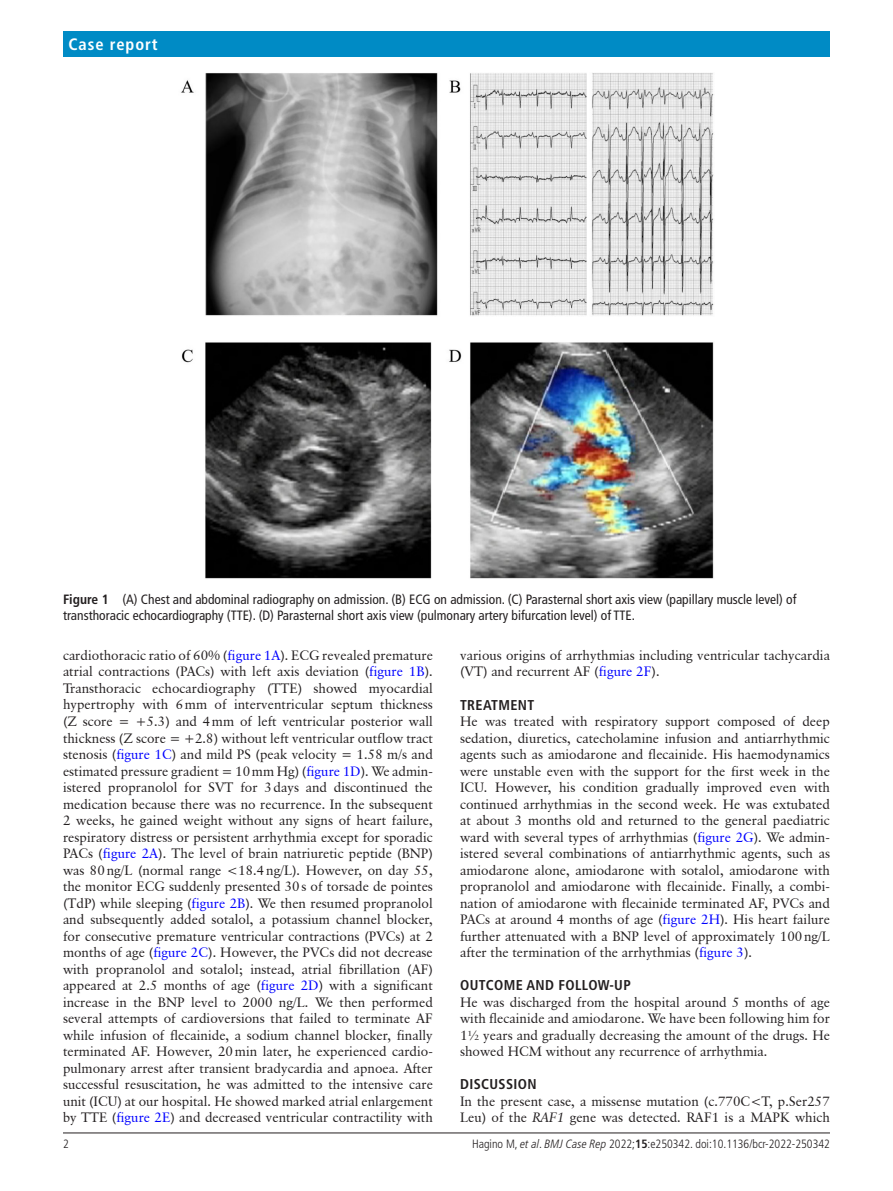
<style>
.page{position:relative;width:893px;height:1191px;background:#fff}
.page>*{position:absolute;margin:0;border:0;box-sizing:border-box;transform-origin:0 0}
.t1{font:700 condensed 16.5px "Frutiger LT Pro";letter-spacing:.055em;color:#fff}
.t2{font:700 condensed 14.25px "Frutiger LT Pro";letter-spacing:.025em;color:#231f20}
.t3{font:13.5px/16.5px "Classical Garamond BT";color:#231f20;text-align:justify}
.t4{font:condensed 13.5px/16.5px "Frutiger LT Pro";color:#231f20}
.t5{font:300 condensed 12px "Frutiger LT Pro";color:#231f20}
.s1{font-weight:700}
.s2{color:#00f}
.s3{font-style:italic}
</style>
<div class="page">
<hr style="left:63px;top:1132px;width:767px;height:1px;background:#231f20">
<div style="left:63px;top:31px;width:767px;height:25px;background:#008bc5"></div>
<img style="left:181px;top:73px;width:533px;height:506px">
<p class="t1" style="left:69px;top:34px;width:91px">Case report</p>
<p class="t4" style="left:63px;top:590px;width:735px"><span class="s1">Figure 1</span> (A) Chest and abdominal radiography on admission. (B) ECG on admission. (C) Parasternal short axis view (papillary muscle level) of transthoracic echocardiography (TTE). (D) Parasternal short axis view (pulmonary artery bifurcation level) of TTE.</p>
<p class="t3" style="left:63px;top:647px;width:371px">cardiothoracic ratio of 60% (<span class="s2">figure 1A</span>). ECG revealed premature atrial contractions (PACs) with left axis deviation (<span class="s2">figure 1B</span>).<br>Transthoracic echocardiography (TTE) showed myocardial hypertrophy with 6mm of interventricular septum thickness (Z score = +5.3) and 4mm of left ventricular posterior wall thickness (Z score = +2.8) without left ventricular outflow tract stenosis (<span class="s2">figure 1C</span>) and mild PS (peak velocity = 1.58 m/s and estimated pressure gradient = 10mm Hg) (<span class="s2">figure 1D</span>). We admin&shy;istered propranolol for SVT for 3days and discontinued the medication because there was no recurrence. In the subsequent 2 weeks, he gained weight without any signs of heart failure, respiratory distress or persistent arrhythmia except for sporadic PACs (<span class="s2">figure 2A</span>). The level of brain natriuretic peptide (BNP) was 80ng/L (normal range &lt;18.4ng/L). However, on day 55, the monitor ECG suddenly presented 30s of torsade de pointes (TdP) while sleeping (<span class="s2">figure 2B</span>). We then resumed propranolol and subsequently added sotalol, a potassium channel blocker, for consecutive premature ventricular contractions (PVCs) at 2 months of age (<span class="s2">figure 2C</span>). However, the PVCs did not decrease with propranolol and sotalol; instead, atrial fibrillation (AF) appeared at 2.5 months of age (<span class="s2">figure 2D</span>) with a significant increase in the BNP level to 2000 ng/L. We then performed several attempts of cardioversions that failed to terminate AF while infusion of flecainide, a sodium channel blocker, finally terminated AF. However, 20min later, he experienced cardio&shy;pulmonary arrest after transient bradycardia and apnoea. After successful resuscitation, he was admitted to the intensive care unit (ICU) at our hospital. He showed marked atrial enlargement by TTE (<span class="s2">figure 2E</span>) and decreased ventricular contractility with</p>
<p class="t3" style="left:460px;top:647px;width:371px">various origins of arrhythmias including ventricular tachycardia (VT) and recurrent AF (<span class="s2">figure 2F</span>).</p>
<p class="t2" style="left:460px;top:696px;width:76px">TREATMENT</p>
<p class="t3" style="left:460px;top:713px;width:371px">He was treated with respiratory support composed of deep sedation, diuretics, catecholamine infusion and antiarrhythmic agents such as amiodarone and flecainide. His haemodynamics were unstable even with the support for the first week in the ICU. However, his condition gradually improved even with continued arrhythmias in the second week. He was extubated at about 3 months old and returned to the general paediatric ward with several types of arrhythmias (<span class="s2">figure 2G</span>). We admin&shy;istered several combinations of antiarrhythmic agents, such as amiodarone alone, amiodarone with sotalol, amiodarone with propranolol and amiodarone with flecainide. Finally, a combi&shy;nation of amiodarone with flecainide terminated AF, PVCs and PACs at around 4 months of age (<span class="s2">figure 2H</span>). His heart failure further attenuated with a BNP level of approximately 100ng/L after the termination of the arrhythmias (<span class="s2">figure 3</span>).</p>
<p class="t2" style="left:460px;top:976px;width:172px">OUTCOME AND FOLLOW-UP</p>
<p class="t3" style="left:460px;top:993px;width:371px">He was discharged from the hospital around 5 months of age with flecainide and amiodarone. We have been following him for 1½ years and gradually decreasing the amount of the drugs. He showed HCM without any recurrence of arrhythmia.</p>
<p class="t2" style="left:460px;top:1075px;width:78px">DISCUSSION</p>
<p class="t3" style="left:460px;top:1092px;width:371px">In the present case, a missense mutation (c.770C&lt;T, p.Ser257<br>Leu) of the <span class="s3">RAF1</span> gene was detected. RAF1 is a MAPK which</p>
<p class="t5" style="left:63px;top:1136px;width:7px">2</p>
<p class="t5" style="left:472px;top:1136px;width:359px">Hagino M, <span class="s3">et al</span>. <span class="s3">BMJ Case Rep</span> 2022;<span class="s1">15</span>:e250342. doi:10.1136/bcr-2022-250342</p>
</div>
